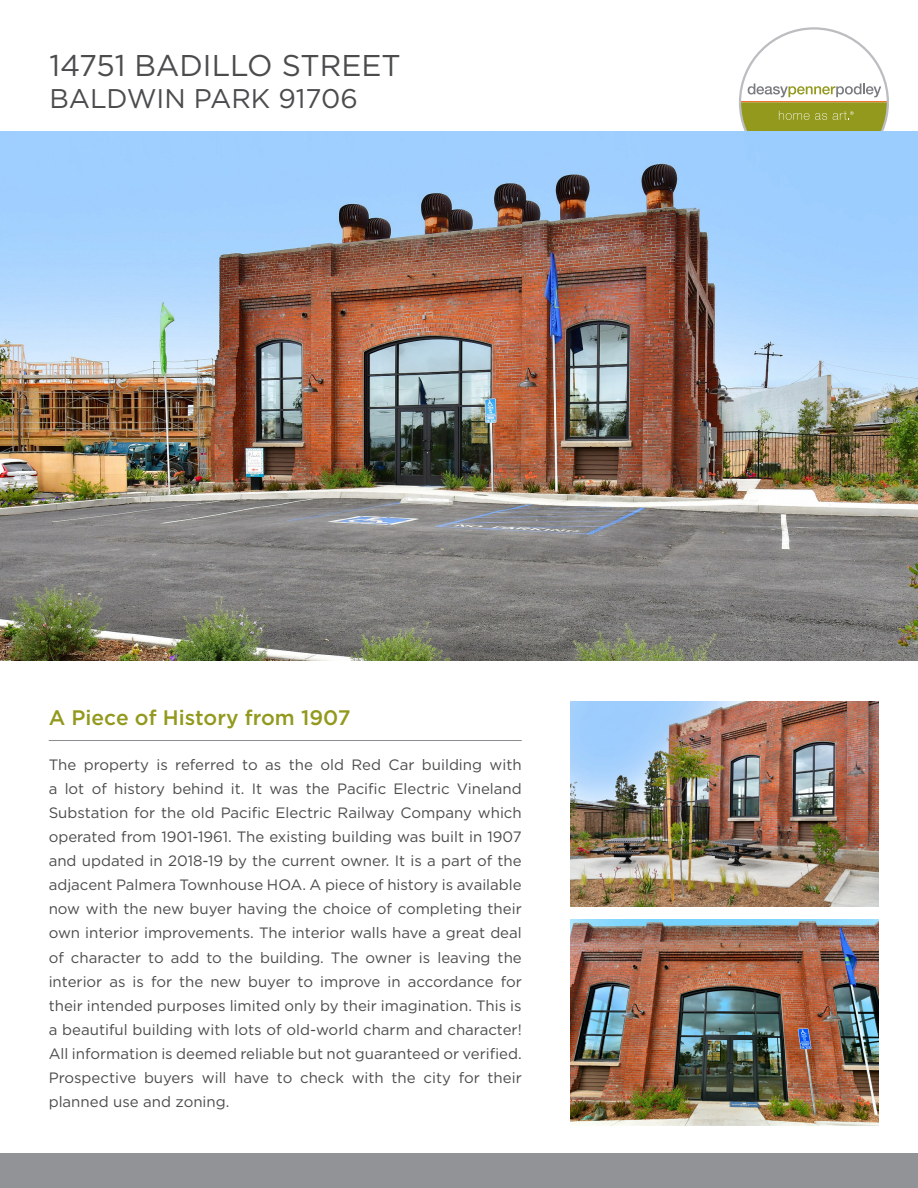
<style>
.page{position:relative;width:918px;height:1188px;background:#fff}
.page>*{position:absolute;margin:0;border:0;box-sizing:border-box;transform-origin:0 0}
.t1{font:30px "Gotham";color:#4b4c4d}
.t2{font:27px "Gotham";color:#4b4c4d}
.t3{font:500 21px "Gotham";color:#92991d}
.t4{font:15px/24px "Gotham";color:#4b4c4d;text-align:justify}
</style>
<div class="page">
<img style="left:570px;top:701px;width:309px;height:206px">
<img style="left:570px;top:919px;width:309px;height:206px">
<svg style="left:738px;top:27px;width:152px;height:105px"></svg>
<img style="left:0;top:132px;width:918px;height:529px">
<div style="left:0;top:1153px;width:918px;height:35px;background:#919396"></div>
<hr style="left:49px;top:740px;width:473px;height:1px;background:#8a8c8f">
<p class="t1" style="left:50px;top:46px;width:353px">14751 BADILLO STREET</p>
<p class="t2" style="left:50px;top:82px;width:310px">BALDWIN PARK 91706</p>
<p class="t3" style="left:49px;top:704px;width:303px">A Piece of History from 1907</p>
<p class="t4" style="left:49px;top:752px;width:475px">The property is referred to as the old Red Car building with a lot of history behind it. It was the Pacific Electric Vineland Substation for the old Pacific Electric Railway Company which operated from 1901-1961. The existing building was built in 1907 and updated in 2018-19 by the current owner. It is a part of the adjacent Palmera Townhouse HOA. A piece of history is available now with the new buyer having the choice of completing their own interior improvements. The interior walls have a great deal of character to add to the building. The owner is leaving the interior as is for the new buyer to improve in accordance for their intended purposes limited only by their imagination. This is a beautiful building with lots of old-world charm and character!<br>All information is deemed reliable but not guaranteed or verified.<br>Prospective buyers will have to check with the city for their planned use and zoning.</p>
</div>
